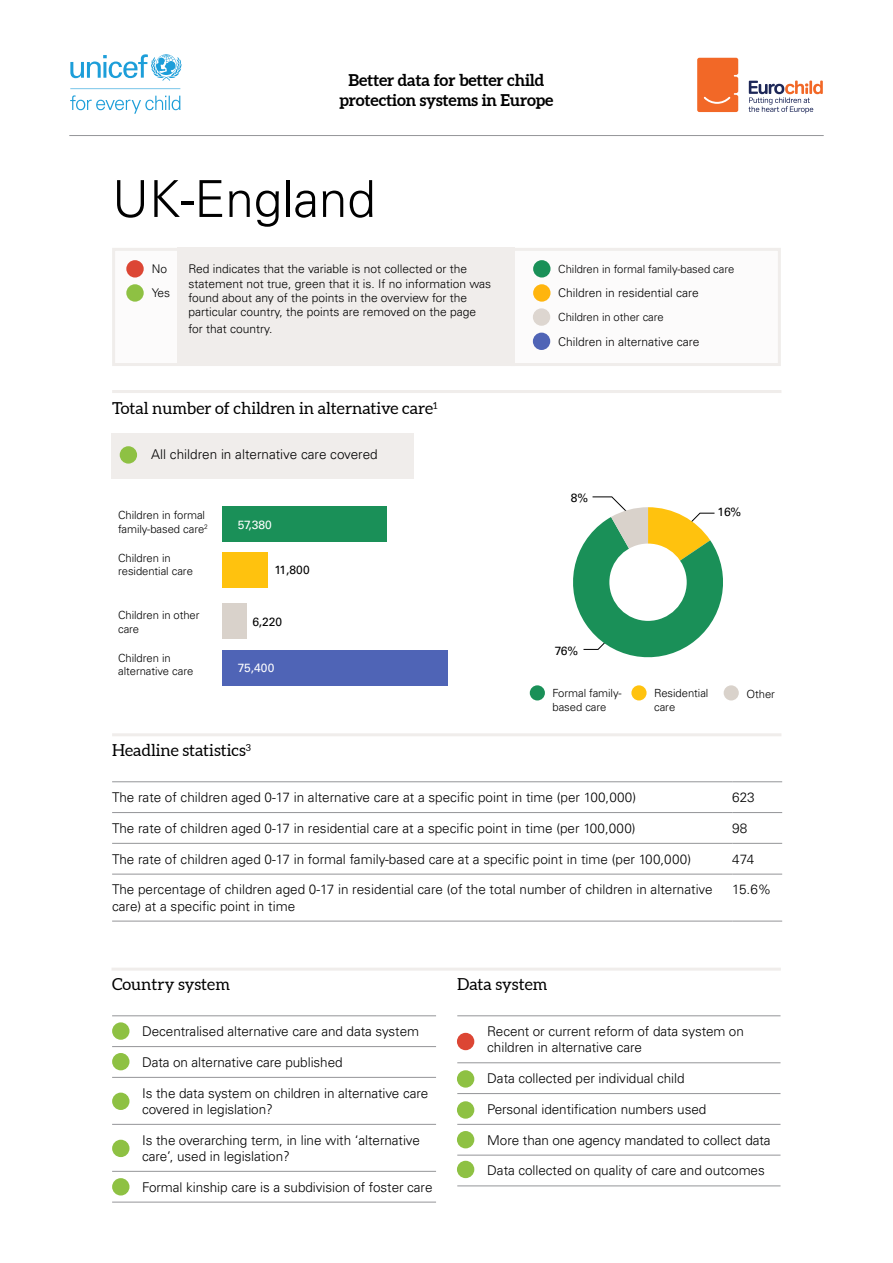
<style>
.page{position:relative;width:893px;height:1263px;background:#fff}
.page>*{position:absolute;margin:0;border:0;box-sizing:border-box;transform-origin:0 0}
.t1{font:300 51px "Univers LT Pro 45";color:#000}
.t2{font:16.5px "Aleo";color:#000}
.t3{font:700 16.5px/19.8px "Aleo";letter-spacing:-.01em;color:#000;text-align:center}
.t4{font:300 13.5px/16.2px "Univers LT Pro 45";letter-spacing:-.005em;color:#000}
.t5{font:300 12px/14.4px "Univers LT Pro 45";color:#000}
.t6{font:12px "Univers LT Pro 55 Roman";letter-spacing:-.005em;color:#000}
.t7{font:12px "Univers LT Pro 55 Roman";letter-spacing:-.005em;color:#fff}
.t8{font:300 11.25px/13.5px "Univers LT Pro 45";letter-spacing:-.005em;color:#000}
</style>
<div class="page">
<div style="left:112px;top:248px;width:669px;height:118px;background:#fcfbfb;border:3px solid #f0edeb"></div>
<div style="left:177px;top:248px;width:337px;height:118px;background:#f0edeb"></div>
<hr style="left:69px;top:135px;width:755px;height:1px;background:#949598">
<div style="left:126px;top:284px;width:18px;height:18px;background:#8ec143;border-radius:50%"></div>
<div style="left:126px;top:260px;width:18px;height:18px;background:#dc4634;border-radius:50%"></div>
<div style="left:533px;top:260px;width:17px;height:18px;background:#1a9058;border-radius:50%"></div>
<div style="left:533px;top:308px;width:17px;height:18px;background:#ddd6d0;border-radius:50%"></div>
<div style="left:533px;top:284px;width:17px;height:18px;background:#ffb50e;border-radius:50%"></div>
<div style="left:533px;top:333px;width:17px;height:17px;background:#4f64b6;border-radius:50%"></div>
<svg style="left:697px;top:58px;width:41px;height:54px;background:#f26d2f"></svg>
<svg style="left:748px;top:81px;width:75px;height:33px"></svg>
<svg style="left:70px;top:54px;width:111px;height:27px"></svg>
<svg style="left:70px;top:88px;width:110px;height:1px"></svg>
<svg style="left:70px;top:95px;width:110px;height:19px"></svg>
<hr style="left:112px;top:812px;width:620px;height:1px;background:#949598">
<hr style="left:732px;top:812px;width:50px;height:1px;background:#949598">
<hr style="left:112px;top:843px;width:620px;height:1px;background:#949598">
<hr style="left:732px;top:843px;width:50px;height:1px;background:#949598">
<hr style="left:112px;top:874px;width:620px;height:1px;background:#949598">
<hr style="left:732px;top:874px;width:50px;height:1px;background:#949598">
<hr style="left:112px;top:781px;width:620px;height:1px;background:#949598">
<hr style="left:732px;top:781px;width:50px;height:1px;background:#949598">
<hr style="left:112px;top:921px;width:620px;height:1px;background:#949598">
<hr style="left:732px;top:921px;width:50px;height:1px;background:#949598">
<svg style="left:573px;top:496px;width:150px;height:162px"></svg>
<div style="left:112px;top:433px;width:302px;height:46px;background:#f0edeb"></div>
<div style="left:120px;top:446px;width:17px;height:18px;background:#8ec143;border-radius:50%"></div>
<div style="left:530px;top:685px;width:15px;height:15px;background:#1a9058;border-radius:50%"></div>
<div style="left:631px;top:685px;width:16px;height:15px;background:#ffc20e;border-radius:50%"></div>
<div style="left:724px;top:685px;width:15px;height:15px;background:#d9d2cb;border-radius:50%"></div>
<hr style="left:112px;top:390px;width:669px;height:3px;background:#f0edeb">
<hr style="left:112px;top:733px;width:669px;height:3px;background:#f0edeb">
<div style="left:222px;top:507px;width:164px;height:35px;background:#1a9058"></div>
<div style="left:222px;top:552px;width:46px;height:36px;background:#ffc20e"></div>
<div style="left:222px;top:650px;width:226px;height:35px;background:#4f64b6"></div>
<div style="left:222px;top:603px;width:24px;height:36px;background:#d9d2cb"></div>
<div style="left:609px;top:544px;width:78px;height:77px;background:#fff;border-radius:50%"></div>
<hr style="left:112px;top:1046px;width:324px;height:1px;background:#949598">
<hr style="left:112px;top:1015px;width:324px;height:1px;background:#949598">
<hr style="left:112px;top:1077px;width:324px;height:1px;background:#949598">
<hr style="left:112px;top:1202px;width:324px;height:1px;background:#949598">
<hr style="left:112px;top:1124px;width:324px;height:1px;background:#949598">
<hr style="left:112px;top:1171px;width:324px;height:1px;background:#949598">
<hr style="left:457px;top:1062px;width:323px;height:1px;background:#949598">
<hr style="left:457px;top:1093px;width:323px;height:1px;background:#949598">
<hr style="left:457px;top:1124px;width:323px;height:1px;background:#949598">
<hr style="left:457px;top:1155px;width:323px;height:1px;background:#949598">
<hr style="left:457px;top:1015px;width:323px;height:1px;background:#949598">
<hr style="left:457px;top:1186px;width:323px;height:1px;background:#949598">
<hr style="left:112px;top:967px;width:669px;height:3px;background:#f0edeb">
<div style="left:112px;top:1092px;width:17px;height:18px;background:#8ec143;border-radius:50%"></div>
<div style="left:112px;top:1140px;width:17px;height:17px;background:#8ec143;border-radius:50%"></div>
<div style="left:112px;top:1178px;width:17px;height:17px;background:#8ec143;border-radius:50%"></div>
<div style="left:112px;top:1022px;width:17px;height:18px;background:#8ec143;border-radius:50%"></div>
<div style="left:112px;top:1053px;width:17px;height:17px;background:#8ec143;border-radius:50%"></div>
<div style="left:457px;top:1033px;width:17px;height:17px;background:#dc4634;border-radius:50%"></div>
<div style="left:457px;top:1070px;width:17px;height:18px;background:#8ec143;border-radius:50%"></div>
<div style="left:457px;top:1101px;width:17px;height:18px;background:#8ec143;border-radius:50%"></div>
<div style="left:457px;top:1131px;width:17px;height:17px;background:#8ec143;border-radius:50%"></div>
<div style="left:457px;top:1161px;width:17px;height:17px;background:#8ec143;border-radius:50%"></div>
<p class="t3" style="left:340px;top:71px;width:215px">Better data for better child protection systems in Europe</p>
<h1 class="t1" style="left:112px;top:165px;width:265px">UK-England</h1>
<p class="t5" style="left:152px;top:261px;width:17px">No</p>
<p class="t8" style="left:558px;top:262px;width:178px">Children in formal family-based care</p>
<p class="t8" style="left:558px;top:310px;width:107px">Children in other care</p>
<p class="t5" style="left:188px;top:261px;width:304px">Red indicates that the variable is not collected or the statement not true, green that it is. If no information was found about any of the points in the overview for the particular country, the points are removed on the page</p>
<p class="t5" style="left:188px;top:321px;width:86px">for that country.</p>
<p class="t5" style="left:558px;top:286px;width:142px">Children in residential care</p>
<p class="t5" style="left:558px;top:334px;width:143px">Children in alternative care</p>
<p class="t5" style="left:152px;top:286px;width:20px">Yes</p>
<p class="t2" style="left:112px;top:399px;width:327px">Total number of children in alternative care<sup>1</sup></p>
<p class="t4" style="left:151px;top:446px;width:228px">All children in alternative care covered</p>
<p class="t8" style="left:118px;top:508px;width:91px">Children in formal family-based care<sup>2</sup></p>
<p class="t8" style="left:118px;top:551px;width:76px">Children in residential care</p>
<p class="t8" style="left:118px;top:608px;width:83px">Children in other care</p>
<p class="t8" style="left:118px;top:651px;width:77px">Children in alternative care</p>
<p class="t7" style="left:238px;top:516px;width:36px">57,380</p>
<p class="t6" style="left:275px;top:562px;width:37px">11,800</p>
<p class="t6" style="left:252px;top:613px;width:31px">6,220</p>
<p class="t7" style="left:238px;top:659px;width:38px">75,400</p>
<p class="t6" style="left:571px;top:489px;width:19px">8%</p>
<p class="t6" style="left:555px;top:642px;width:25px">76%</p>
<p class="t6" style="left:718px;top:503px;width:25px">16%</p>
<p class="t8" style="left:552px;top:686px;width:70px">Formal family&shy;based care</p>
<p class="t8" style="left:654px;top:686px;width:56px">Residential care</p>
<p class="t8" style="left:746px;top:687px;width:30px">Other</p>
<p class="t2" style="left:112px;top:741px;width:140px">Headline statistics<sup>3</sup></p>
<p class="t4" style="left:112px;top:789px;width:526px">The rate of children aged 0-17 in alternative care at a specific point in time (per 100,000)</p>
<p class="t4" style="left:732px;top:789px;width:24px">623</p>
<p class="t4" style="left:112px;top:820px;width:525px">The rate of children aged 0-17 in residential care at a specific point in time (per 100,000)</p>
<p class="t4" style="left:732px;top:820px;width:17px">98</p>
<p class="t4" style="left:112px;top:850px;width:580px">The rate of children aged 0-17 in formal family-based care at a specific point in time (per 100,000)</p>
<p class="t4" style="left:732px;top:850px;width:23px">474</p>
<p class="t4" style="left:112px;top:881px;width:602px">The percentage of children aged 0-17 in residential care (of the total number of children in alternative care) at a specific point in time</p>
<p class="t4" style="left:732px;top:881px;width:41px">15.6%</p>
<p class="t2" style="left:112px;top:975px;width:119px">Country system</p>
<p class="t4" style="left:142px;top:1023px;width:279px">Decentralised alternative care and data system</p>
<p class="t4" style="left:142px;top:1054px;width:202px">Data on alternative care published</p>
<p class="t4" style="left:142px;top:1084px;width:288px">Is the data system on children in alternative care covered in legislation?</p>
<p class="t4" style="left:142px;top:1131px;width:279px">Is the overarching term, in line with ‘alternative care’, used in legislation?</p>
<p class="t4" style="left:142px;top:1178px;width:292px">Formal kinship care is a subdivision of foster care</p>
<p class="t2" style="left:457px;top:975px;width:92px">Data system</p>
<p class="t4" style="left:487px;top:1023px;width:258px">Recent or current reform of data system on children in alternative care</p>
<p class="t4" style="left:487px;top:1070px;width:199px">Data collected per individual child</p>
<p class="t4" style="left:487px;top:1100px;width:220px">Personal identification numbers used</p>
<p class="t4" style="left:487px;top:1131px;width:285px">More than one agency mandated to collect data</p>
<p class="t4" style="left:487px;top:1162px;width:279px">Data collected on quality of care and outcomes</p>
</div>
